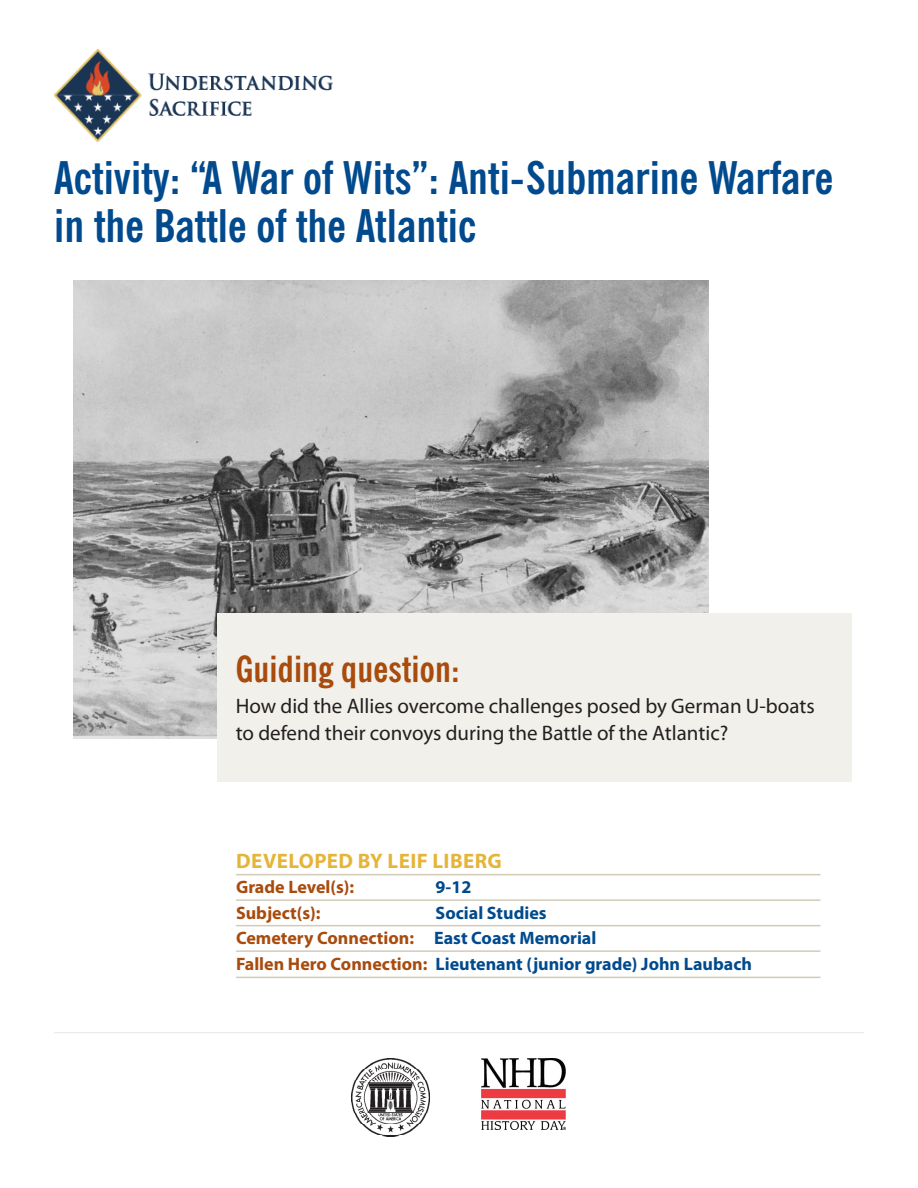
<style>
.page{position:relative;width:918px;height:1188px;background:#fff}
.page>*{position:absolute;margin:0;border:0;box-sizing:border-box;transform-origin:0 0}
.CoverPageTitle{font:700 condensed 45px/48px "News Gothic BT";color:#004a8d}
.CoverPageQuestion{font:700 condensed 36px "News Gothic BT";letter-spacing:.005em;color:#a84b0d}
.Body{font:21px/27px "Myriad Pro";color:#231f20}
.TeacherName{font:700 21px "Myriad Pro";letter-spacing:.02em;color:#e5b53a}
.AtGlanceData{font:700 18px "Myriad Pro";color:#004a8d}
.AtGlanceData-2{font:700 18px "Myriad Pro";color:#a84b0d}
.s1{color:#004a8d}
.s2{color:#a84b0d}
</style>
<div class="page">
<img style="left:74px;top:281px;width:634px;height:458px">
<img style="left:482px;top:1059px;width:84px;height:70px">
<div style="left:218px;top:614px;width:634px;height:168px;background:#f2f0ea"></div>
<hr style="left:54px;top:1032px;width:810px;height:1px;background:#e6e7e9">
<img style="left:352px;top:1059px;width:77px;height:77px">
<hr style="left:236px;top:874px;width:584px;height:1px;background:#d2cbb8">
<hr style="left:236px;top:899px;width:584px;height:2px;background:#d2cbb8">
<hr style="left:236px;top:925px;width:584px;height:1px;background:#d2cbb8">
<hr style="left:236px;top:950px;width:584px;height:2px;background:#d2cbb8">
<hr style="left:236px;top:977px;width:584px;height:1px;background:#d2cbb8">
<img style="left:54px;top:50px;width:279px;height:91px">
<p class="CoverPageTitle" style="left:54px;top:153px;width:781px">Activity: “A War of Wits”: Anti-Submarine Warfare in the Battle of the Atlantic</p>
<p class="CoverPageQuestion" style="left:236px;top:647px;width:225px">Guiding question:</p>
<p class="Body" style="left:236px;top:692px;width:580px">How did the Allies overcome challenges posed by German U-boats to defend their convoys during the Battle of the Atlantic?</p>
<p class="TeacherName" style="left:236px;top:849px;width:267px">DEVELOPED BY LEIF LIBERG</p>
<p class="AtGlanceData-2" style="left:236px;top:877px;width:120px">Grade Level(s):</p>
<p class="AtGlanceData" style="left:436px;top:877px;width:37px">9-12</p>
<p class="AtGlanceData-2" style="left:236px;top:903px;width:86px">Subject(s):</p>
<p class="AtGlanceData" style="left:436px;top:903px;width:113px">Social Studies</p>
<p class="AtGlanceData-2" style="left:236px;top:928px;width:362px">Cemetery Connection: <span class="s1">East Coast Memorial</span></p>
<p class="AtGlanceData" style="left:236px;top:954px;width:517px"><span class="s2">Fallen Hero Connection:</span> Lieutenant (junior grade) John Laubach</p>
</div>
